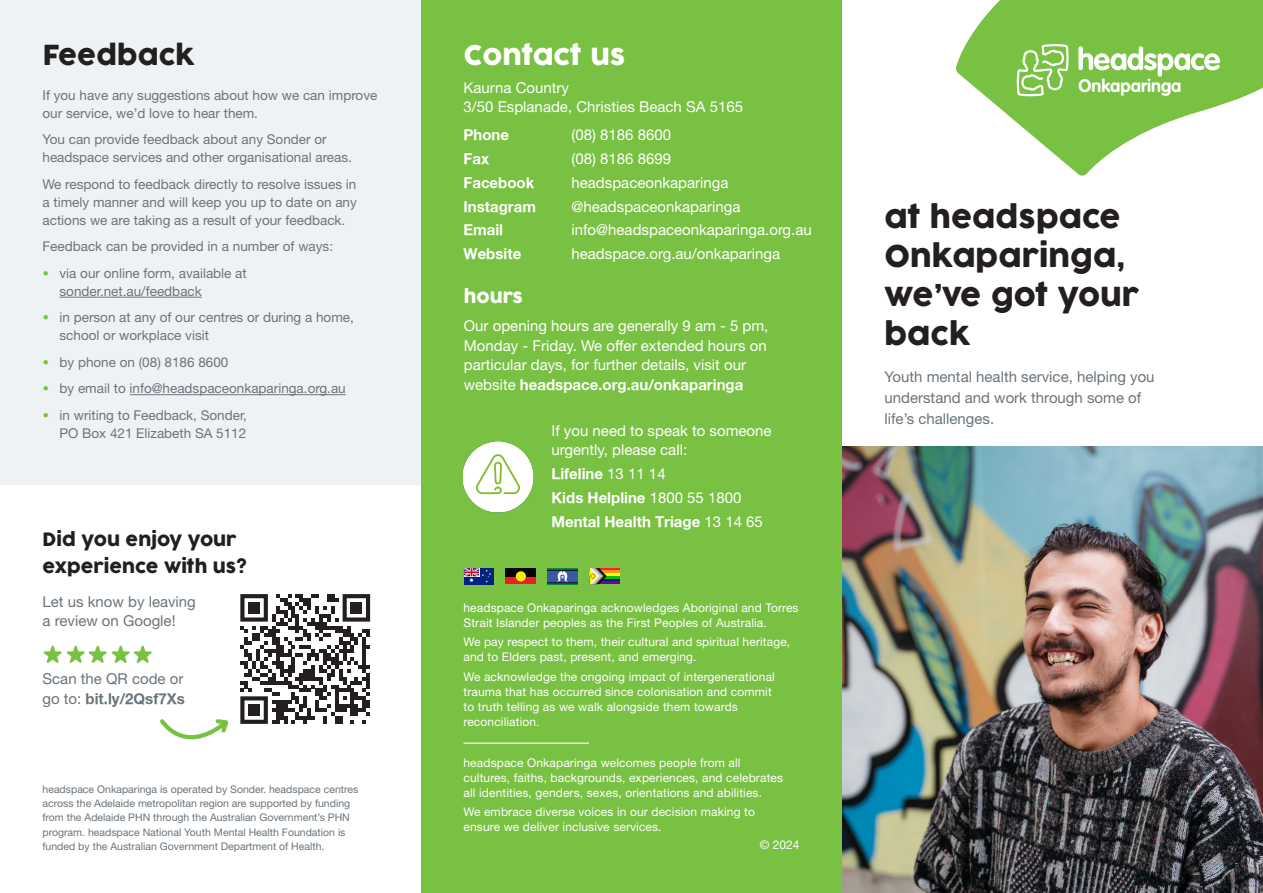
<style>
.page{position:relative;width:1263px;height:893px;background:#fff}
.page>*{position:absolute;margin:0;border:0;box-sizing:border-box;transform-origin:0 0}
.t1{font:30px/39px "Cocogoose Pro";color:#231f20}
.t2{font:27px "Cocogoose Pro";color:#fff}
.t3{font:27px "Cocogoose Pro";color:#231f20}
.t4{font:18px/27px "Cocogoose Pro";color:#231f20}
.t5{font:18px "Cocogoose Pro";color:#fff}
.t6{font:700 17.85px "VAG Rounded";color:#fff}
.t7{font:15px/19.5px "Helvetica Neue LT Pro";color:#fff}
.t8{font:15px/21px "Helvetica Neue LT Pro";color:#6a747b}
.t9{font:700 15px "Helvetica Neue";color:#fff}
.t10{font:13.5px/18px "Helvetica Neue LT Pro";color:#6a747b}
.t11{font:12px/15px "Helvetica Neue LT Pro";letter-spacing:.01em;color:#fff}
.t12{font:10.5px/14.2px "Helvetica Neue LT Pro";color:#6a747b}
.s1{font-family:"Arial";font-weight:900;color:#79c142}
.s2{font-family:"Helvetica Neue";font-weight:700}
.s3{font-family:"Helvetica Neue LT Pro";font-weight:400}
</style>
<div class="page">
<img style="left:842px;top:446px;width:421px;height:447px">
<svg style="left:956px;top:0;width:307px;height:176px;fill:#79c142"></svg>
<svg style="left:1017px;top:44px;width:52px;height:52px"></svg>
<svg style="left:1078px;top:46px;width:142px;height:31px"></svg>
<div style="left:421px;top:0;width:421px;height:893px;background:#79c142"></div>
<div style="left:0;top:0;width:421px;height:485px;background:#eff2f5"></div>
<hr style="left:60px;top:297px;width:142px;height:1px;background:#6a747b">
<hr style="left:130px;top:394px;width:216px;height:1px;background:#6a747b">
<svg style="left:240px;top:594px;width:130px;height:130px"></svg>
<div style="left:248px;top:602px;width:12px;height:12px;background:#231f20"></div>
<div style="left:350px;top:602px;width:12px;height:12px;background:#231f20"></div>
<div style="left:248px;top:704px;width:12px;height:12px;background:#231f20"></div>
<svg style="left:160px;top:719px;width:69px;height:21px"></svg>
<img style="left:43px;top:645px;width:109px;height:18px">
<img style="left:463px;top:441px;width:71px;height:72px">
<hr style="left:463px;top:742px;width:126px;height:2px;background:#fff">
<svg style="left:506px;top:576px;width:30px;height:8px"></svg>
<div style="left:506px;top:568px;width:30px;height:8px;background:#040504"></div>
<div style="left:516px;top:571px;width:10px;height:10px;background:#f4eb0a;border-radius:50%"></div>
<div style="left:464px;top:568px;width:30px;height:16px;background:#00247d"></div>
<svg style="left:464px;top:568px;width:27px;height:14px"></svg>
<hr style="left:590px;top:568px;width:30px;height:2px;background:#fe1e24">
<hr style="left:590px;top:570px;width:30px;height:3px;background:#fe941d">
<hr style="left:590px;top:573px;width:30px;height:3px;background:#ffff04">
<hr style="left:590px;top:576px;width:30px;height:3px;background:#09bd05">
<hr style="left:590px;top:579px;width:30px;height:3px;background:#001996">
<hr style="left:590px;top:582px;width:30px;height:2px;background:#770287">
<svg style="left:590px;top:568px;width:17px;height:16px"></svg>
<img style="left:548px;top:568px;width:30px;height:16px">
<p class="t3" style="left:43px;top:37px;width:153px">Feedback</p>
<p class="t10" style="left:43px;top:86px;width:336px">If you have any suggestions about how we can improve our service, we’d love to hear them.</p>
<p class="t10" style="left:43px;top:130px;width:311px">You can provide feedback about any Sonder or headspace services and other organisational areas.</p>
<p class="t10" style="left:43px;top:175px;width:316px;text-align:justify">We respond to feedback directly to resolve issues in a timely manner and will keep you up to date on any actions we are taking as a result of your feedback.</p>
<p class="t10" style="left:43px;top:237px;width:292px">Feedback can be provided in a number of ways:</p>
<p class="t10" style="left:60px;top:264px;width:189px;text-indent:-17px"><span class="s1">•</span> via our online form, available at sonder.net.au/feedback</p>
<p class="t10" style="left:60px;top:308px;width:296px;text-indent:-17px"><span class="s1">•</span> in person at any of our centres or during a home, school or workplace visit</p>
<p class="t10" style="left:43px;top:353px;width:187px"><span class="s1">•</span> by phone on (08) 8186 8600</p>
<p class="t10" style="left:43px;top:379px;width:305px"><span class="s1">•</span> by email to info@headspaceonkaparinga.org.au</p>
<p class="t10" style="left:43px;top:406px;width:206px;text-align:right"><span class="s1">•</span> in writing to Feedback, Sonder,<br>PO Box 421 Elizabeth SA 5112</p>
<p class="t4" style="left:43px;top:526px;width:206px">Did you enjoy your experience with us?</p>
<p class="t8" style="left:43px;top:591px;width:155px;line-height:19.5px">Let us know by leaving a review on Google!</p>
<p class="t8" style="left:43px;top:669px;width:144px;line-height:19.5px">Scan the QR code or go to: <span class="s2">bit.ly/2Qsf7Xs</span></p>
<p class="t12" style="left:43px;top:782px;width:317px">headspace Onkaparinga is operated by Sonder. headspace centres across the Adelaide metropolitan region are supported by funding from the Adelaide PHN through the Australian Government’s PHN program. headspace National Youth Mental Health Foundation is funded by the Australian Government Department of Health.</p>
<p class="t2" style="left:463px;top:37px;width:163px">Contact us</p>
<p class="t7" style="left:463px;top:77px;width:107px">Kaurna Country</p>
<p class="t7" style="left:463px;top:97px;width:281px">3/50 Esplanade, Christies Beach SA 5165</p>
<p class="t9" style="left:463px;top:126px;width:47px">Phone</p>
<p class="t7" style="left:571px;top:125px;width:101px">(08) 8186 8600</p>
<p class="t9" style="left:463px;top:149px;width:27px">Fax</p>
<p class="t7" style="left:571px;top:149px;width:101px">(08) 8186 8699</p>
<p class="t9" style="left:463px;top:173px;width:72px">Facebook</p>
<p class="t7" style="left:571px;top:172px;width:158px">headspaceonkaparinga</p>
<p class="t9" style="left:463px;top:197px;width:74px">Instagram</p>
<p class="t7" style="left:571px;top:196px;width:170px">@headspaceonkaparinga</p>
<p class="t9" style="left:463px;top:221px;width:41px">Email</p>
<p class="t7" style="left:571px;top:220px;width:242px">info@headspaceonkaparinga.org.au</p>
<p class="t9" style="left:463px;top:244px;width:59px">Website</p>
<p class="t7" style="left:571px;top:244px;width:210px">headspace.org.au/onkaparinga</p>
<p class="t5" style="left:464px;top:285px;width:61px">hours</p>
<p class="t7" style="left:464px;top:316px;width:306px">Our opening hours are generally 9 am - 5 pm, Monday - Friday. We offer extended hours on particular days, for further details, visit our website <span class="s2">headspace.org.au/onkaparinga</span></p>
<p class="t7" style="left:551px;top:420px;width:222px">If you need to speak to someone urgently, please call:</p>
<p class="t9" style="left:551px;top:464px;width:116px">Lifeline <span class="s3">13 11 14</span></p>
<p class="t9" style="left:551px;top:488px;width:192px">Kids Helpline <span class="s3">1800 55 1800</span></p>
<p class="t9" style="left:551px;top:512px;width:213px">Mental Health Triage <span class="s3">13 14 65</span></p>
<p class="t11" style="left:463px;top:600px;width:337px">headspace Onkaparinga acknowledges Aboriginal and Torres<br>Strait Islander peoples as the First Peoples of Australia.</p>
<p class="t11" style="left:463px;top:634px;width:328px">We pay respect to them, their cultural and spiritual heritage, and to Elders past, present, and emerging.</p>
<p class="t11" style="left:463px;top:669px;width:313px">We acknowledge the ongoing impact of intergenerational trauma that has occurred since colonisation and commit to truth telling as we walk alongside them towards reconciliation.</p>
<p class="t11" style="left:463px;top:755px;width:321px">headspace Onkaparinga welcomes people from all cultures, faiths, backgrounds, experiences, and celebrates all identities, genders, sexes, orientations and abilities.</p>
<p class="t11" style="left:463px;top:804px;width:293px">We embrace diverse voices in our decision making to ensure we deliver inclusive services.</p>
<p class="t11" style="left:760px;top:837px;width:41px">© 2024</p>
<p class="t6" style="left:1078px;top:76px;width:105px">Onkaparinga</p>
<p class="t1" style="left:884px;top:198px;width:238px">at headspace</p>
<p class="t1" style="left:884px;top:237px;width:256px">Onkaparinga, we’ve got your back</p>
<p class="t8" style="left:884px;top:365px;width:272px">Youth mental health service, helping you understand and work through some of life’s challenges.</p>
</div>
